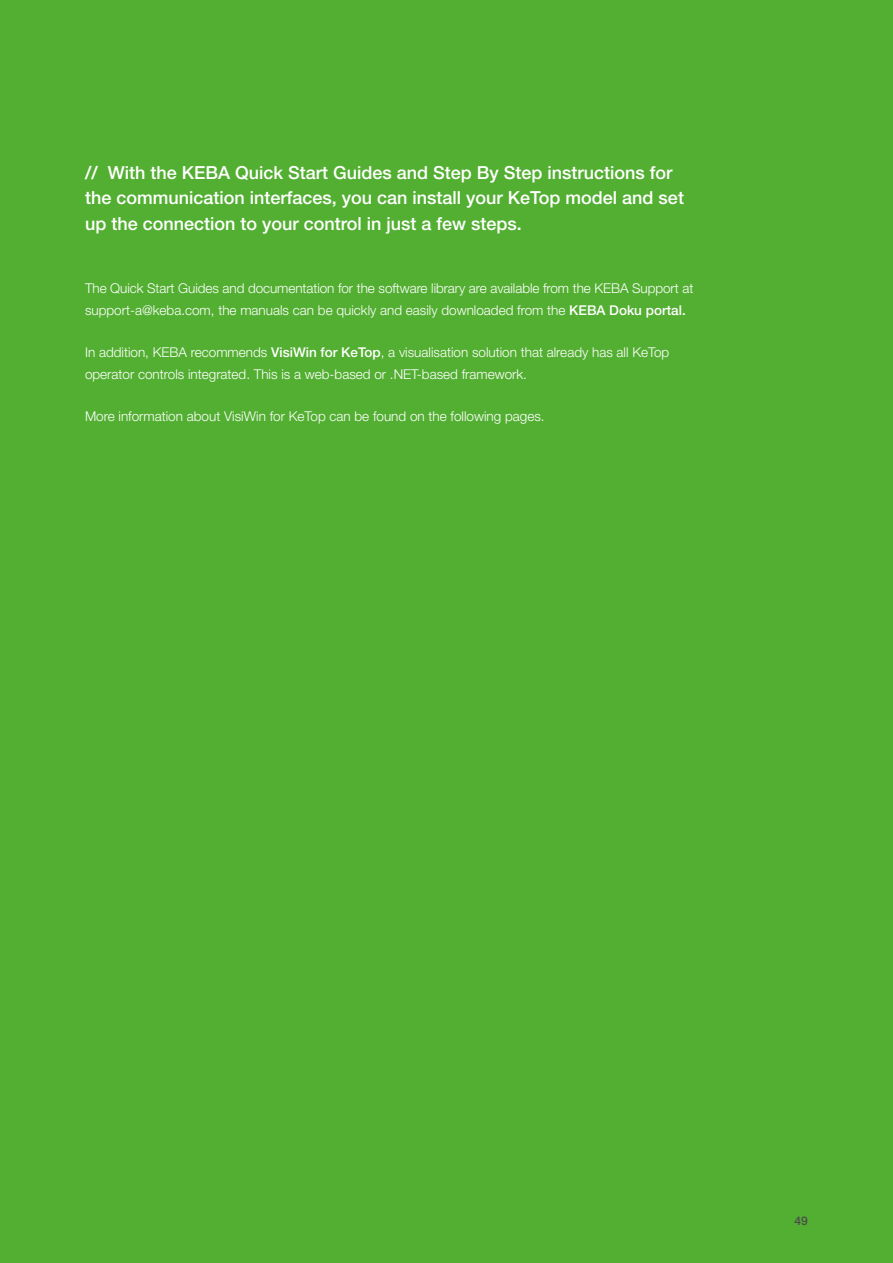
<style>
.page{position:relative;width:893px;height:1263px;background:#53af32}
.page>*{position:absolute;margin:0;border:0;box-sizing:border-box;transform-origin:0 0}
.t1{font:500 18px/25.5px "Helvetica Neue LT Pro";color:#fff}
.t2{font:300 13.5px/21.3px "Helvetica Neue LT Pro";color:#fff}
.t3{font:500 12px "Helvetica Neue LT Pro";color:#4b4b4a}
.s1{font-weight:500}
</style>
<div class="page">
<h1 class="t1" style="left:85px;top:159px;width:600px">// With the KEBA Quick Start Guides and Step By Step instructions for the communication interfaces, you can install your KeTop model and set up the connection to your control in just a few steps.</h1>
<p class="t2" style="left:85px;top:278px;width:610px">The Quick Start Guides and documentation for the software library are available from the KEBA Support at support-a@keba.com, the manuals can be quickly and easily downloaded from the <span class="s1">KEBA Doku portal.</span></p>
<p class="t2" style="left:85px;top:341px;width:586px">In addition, KEBA recommends <span class="s1">VisiWin for KeTop</span>, a visualisation solution that already has all KeTop operator controls integrated. This is a web-based or .NET-based framework.</p>
<p class="t2" style="left:85px;top:405px;width:461px">More information about VisiWin for KeTop can be found on the following pages.</p>
<p class="t3" style="left:795px;top:1213px;width:15px">49</p>
</div>
